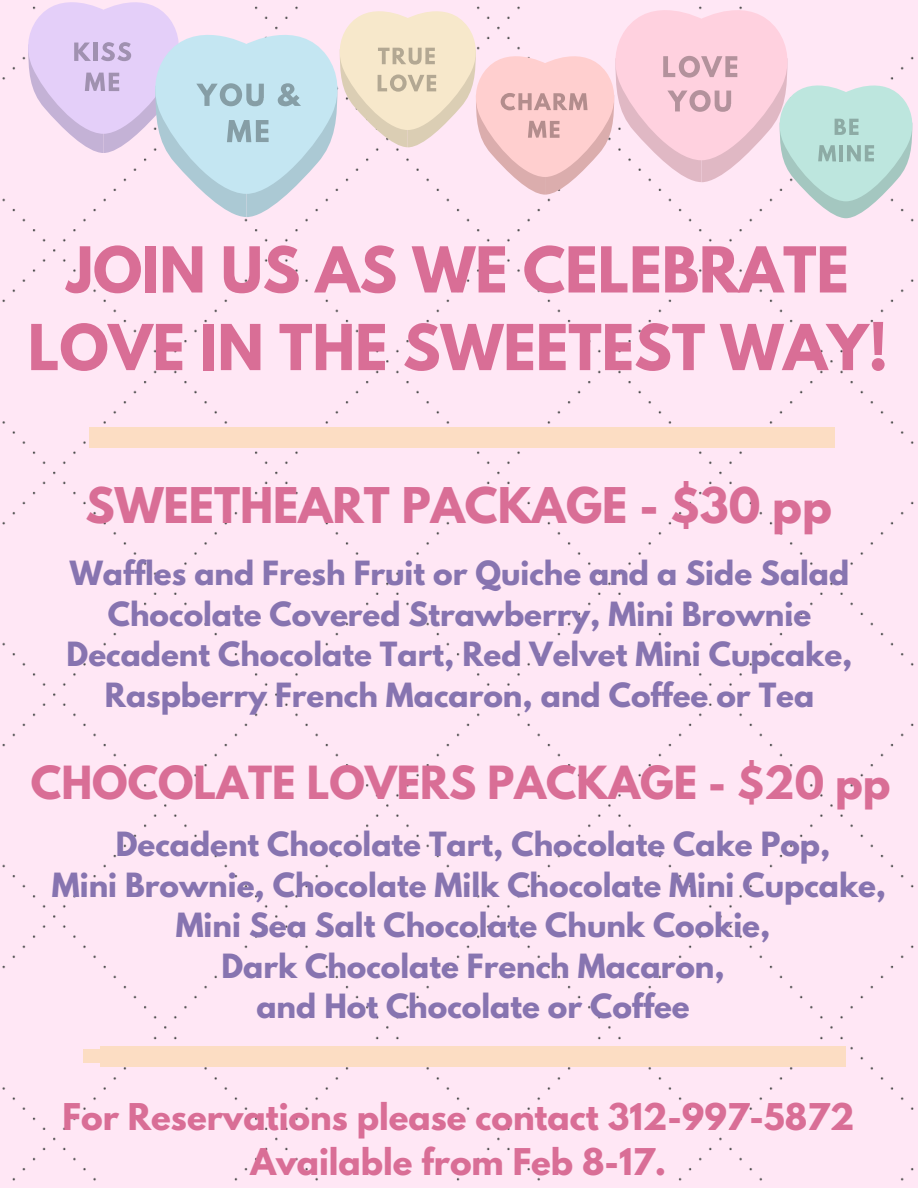
<style>
.page{position:relative;width:918px;height:1188px;background:#ffe7f5}
.page>*{position:absolute;margin:0;border:0;box-sizing:border-box;transform-origin:0 0}
.t1{font:700 55.95px/77.7px "League Spartan";color:#d96e96;text-align:center}
.t2{font:700 43.65px "League Spartan";color:#d96e96}
.t3{font:700 40.5px "League Spartan";color:#d96e96}
.t4{font:700 32.7px/45px "League Spartan";color:#d96e96;text-align:center}
.t5{font:700 29.55px/40.5px "League Spartan";color:#8774b0;text-align:center}
</style>
<div class="page">
<svg style="left:28px;top:2px;width:884px;height:216px;background:#e9dae5"></svg>
<div style="left:100px;top:1046px;width:746px;height:21px;background:#fcddc3"></div>
<div style="left:89px;top:428px;width:745px;height:20px;background:#fcddc3"></div>
<div style="left:84px;top:1050px;width:750px;height:13px;background:#fcddc3"></div>
<h1 class="t1" style="left:28px;top:238px;width:862px">JOIN US AS WE CELEBRATE<br>LOVE IN THE SWEETEST WAY!</h1>
<h2 class="t2" style="left:85px;top:484px;width:748px">SWEETHEART PACKAGE - $30 pp</h2>
<p class="t5" style="left:67px;top:557px;width:787px">Waffles and Fresh Fruit or Quiche and a Side Salad Chocolate Covered Strawberry, Mini Brownie Decadent Chocolate Tart, Red Velvet Mini Cupcake, Raspberry French Macaron, and Coffee or Tea</p>
<h3 class="t3" style="left:31px;top:762px;width:861px">CHOCOLATE LOVERS PACKAGE - $20 pp</h3>
<p class="t5" style="left:52px;top:828px;width:836px">Decadent Chocolate Tart, Chocolate Cake Pop,<br>Mini Brownie, Chocolate Milk Chocolate Mini Cupcake, Mini Sea Salt Chocolate Chunk Cookie,<br>Dark Chocolate French Macaron,<br>and Hot Chocolate or Coffee</p>
<p class="t4" style="left:63px;top:1098px;width:793px">For Reservations please contact 312-997-5872<br>Available from Feb 8-17.</p>
</div>
